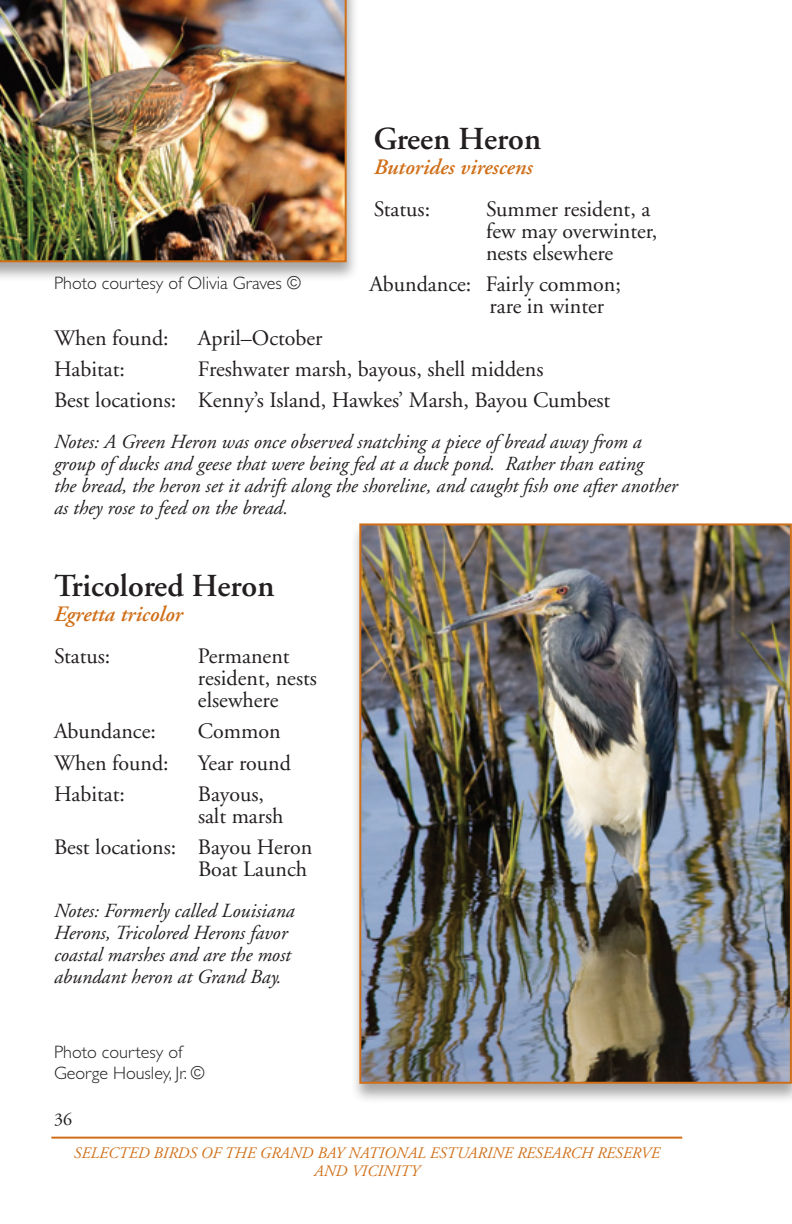
<style>
.page{position:relative;width:792px;height:1224px;background:#fff}
.page>*{position:absolute;margin:0;border:0;box-sizing:border-box;transform-origin:0 0}
.BIRD_headline_GarSem{font:600 32px "Adobe Garamond";color:#231f20}
.BIRD_Specification_G{font:22px/22px "Adobe Garamond";color:#231f20}
.BIRD_SubheadORG_GIta{font:italic 600 22px "Adobe Garamond";color:#d06f18}
.BIRD_Notes_GarIta_10{font:italic 20px/22px "Adobe Garamond";color:#231f20}
.t1{font:300 18px/21.6px "Gill Sans";color:#231f20}
.t2{font:18px "Adobe Garamond";color:#231f20}
.t3{font:italic 16px/18px "Adobe Garamond";color:#d06f18;text-align:center}
</style>
<div class="page">
<hr style="left:51px;top:1137px;width:631px;height:2px;background:#d06f18">
<div style="left:350px;top:521px;width:442px;height:583px;background:#231f20;opacity:.4"></div>
<img style="left:362px;top:526px;width:427px;height:555px">
<div style="left:359px;top:523px;width:433px;height:561px;border:2px solid #d06f18"></div>
<div style="left:0;top:0;width:359px;height:282px;background:#231f20;opacity:.4"></div>
<img style="left:0;top:0;width:347px;height:262px">
<p class="t1" style="left:54px;top:273px;width:249px">Photo courtesy of Olivia Graves ©</p>
<p class="BIRD_headline_GarSem" style="left:374px;top:122px;width:169px">Green Heron</p>
<p class="BIRD_SubheadORG_GIta" style="left:374px;top:155px;width:160px">Butorides virescens</p>
<p class="BIRD_Specification_G" style="left:374px;top:199px;width:58px">Status:</p>
<p class="BIRD_Specification_G" style="left:486px;top:199px;width:173px">Summer resident, a few may overwinter, nests elsewhere</p>
<p class="BIRD_Specification_G" style="left:489px;top:274px;width:133px;text-indent:-120px">Abundance: Fairly common; rare in winter</p>
<p class="BIRD_Specification_G" style="left:54px;top:327px;width:116px">When found:</p>
<p class="BIRD_Specification_G" style="left:198px;top:327px;width:126px">April–October</p>
<p class="BIRD_Specification_G" style="left:54px;top:359px;width:73px">Habitat:</p>
<p class="BIRD_Specification_G" style="left:198px;top:359px;width:347px">Freshwater marsh, bayous, shell middens</p>
<p class="BIRD_Specification_G" style="left:54px;top:390px;width:558px">Best locations: Kenny’s Island, Hawkes’ Marsh, Bayou Cumbest</p>
<p class="BIRD_Notes_GarIta_10" style="left:54px;top:431px;width:625px">Notes: A Green Heron was once observed snatching a piece of bread away from a group of ducks and geese that were being fed at a duck pond. Rather than eating<br>the bread, the heron set it adrift along the shoreline, and caught fish one after another as they rose to feed on the bread.</p>
<p class="BIRD_headline_GarSem" style="left:54px;top:569px;width:222px">Tricolored Heron</p>
<p class="BIRD_SubheadORG_GIta" style="left:54px;top:602px;width:130px">Egretta tricolor</p>
<p class="BIRD_Specification_G" style="left:54px;top:646px;width:58px">Status:</p>
<p class="BIRD_Specification_G" style="left:198px;top:646px;width:121px">Permanent resident, nests elsewhere</p>
<p class="BIRD_Specification_G" style="left:54px;top:721px;width:103px">Abundance:</p>
<p class="BIRD_Specification_G" style="left:198px;top:721px;width:84px">Common</p>
<p class="BIRD_Specification_G" style="left:54px;top:752px;width:116px">When found:</p>
<p class="BIRD_Specification_G" style="left:198px;top:752px;width:94px">Year round</p>
<p class="BIRD_Specification_G" style="left:54px;top:784px;width:73px">Habitat:</p>
<p class="BIRD_Specification_G" style="left:198px;top:784px;width:87px">Bayous, salt marsh</p>
<p class="BIRD_Specification_G" style="left:54px;top:837px;width:260px;text-align:right">Best locations: Bayou Heron<br>Boat Launch</p>
<p class="BIRD_Notes_GarIta_10" style="left:54px;top:900px;width:242px">Notes: Formerly called Louisiana<br>Herons, Tricolored Herons favor coastal marshes and are the most abundant heron at Grand Bay.</p>
<p class="t1" style="left:54px;top:1041px;width:152px">Photo courtesy of<br>George Housley, Jr. ©</p>
<p class="t2" style="left:54px;top:1110px;width:19px">36</p>
<p class="t3" style="left:74px;top:1144px;width:587px">SELECTED BIRDS OF THE GRAND BAY NATIONAL ESTUARINE RESEARCH RESERVE<br>AND VICINITY</p>
</div>
